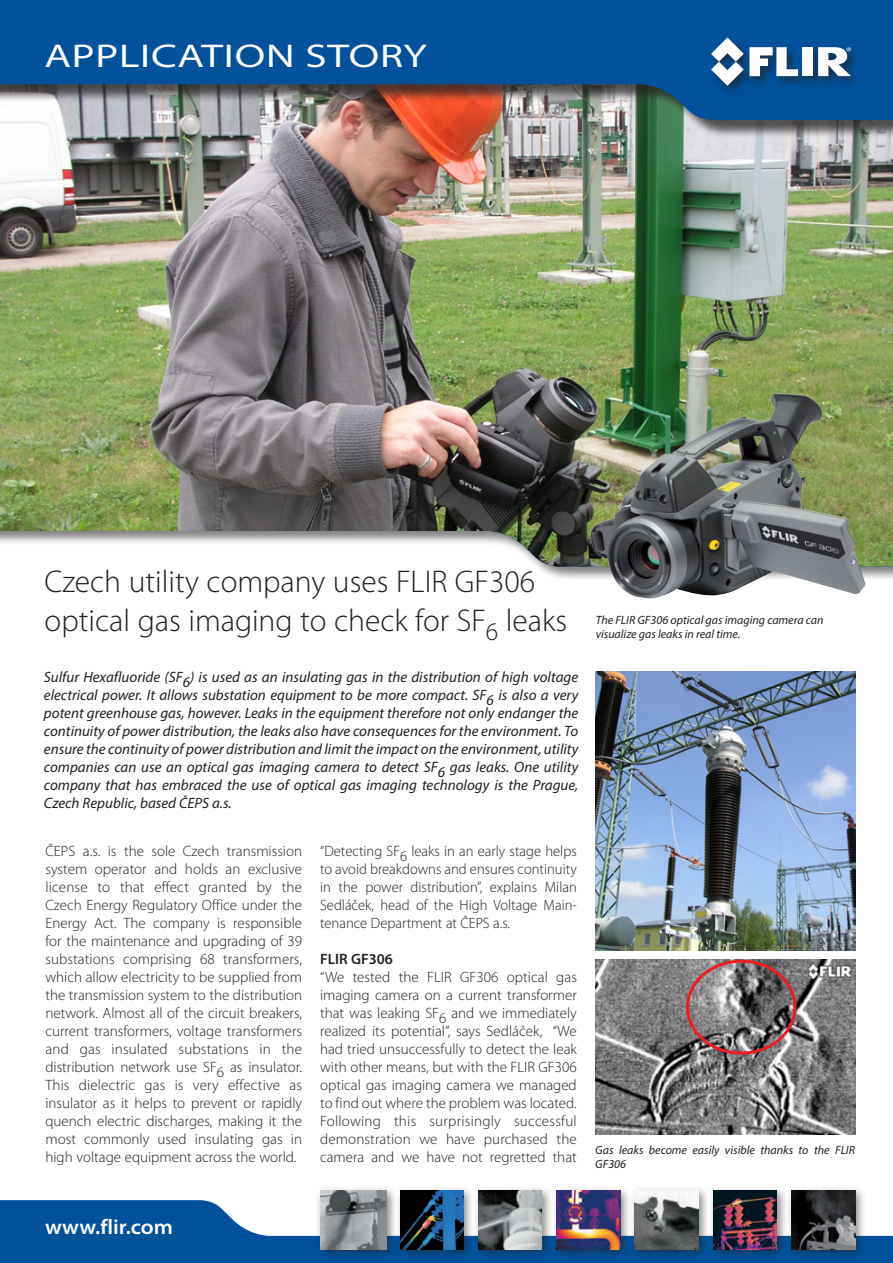
<style>
.page{position:relative;width:893px;height:1263px;background:#fff}
.page>*{position:absolute;margin:0;border:0;box-sizing:border-box;transform-origin:0 0}
.Normaal{font:semi-expanded 33px "Myriad Pro";letter-spacing:.02em;color:#fff;scale:1.2 1}
.Titel{font:300 31.5px/39px "Myriad Pro";color:#231f20}
.Normaal-2{font:600 semi-expanded 21px "Myriad Pro";color:#fff}
.INLEIDING{font:300 15px/18px "Myriad Pro";color:#231f20;text-align:justify}
.INLEIDING-2{font:italic 15px/18px "Myriad Pro";color:#231f20;text-align:justify}
.INLEIDING-3{font:600 15px "Myriad Pro";color:#231f20}
.t1{font:italic 12px/14.4px "Myriad Pro";color:#231f20}
</style>
<div class="page">
<div style="left:0;top:0;width:893px;height:581px;background:#231f20;opacity:.57"></div>
<img style="left:0;top:139px;width:893px;height:428px">
<div style="left:0;top:0;width:893px;height:139px;background:#231f20;opacity:.75"></div>
<svg style="left:0;top:0;width:893px;height:120px;background:#255d92"></svg>
<svg style="left:0;top:1200px;width:893px;height:63px;fill:#01529b"></svg>
<div style="left:708px;top:34px;width:155px;height:63px;background:#231f20;opacity:.66"></div>
<div style="left:803px;top:47px;width:10px;height:29px;background:#fff"></div>
<svg style="left:711px;top:37px;width:87px;height:49px"></svg>
<svg style="left:818px;top:47px;width:33px;height:29px"></svg>
<div style="left:552px;top:1185px;width:80px;height:75px;background:#231f20;opacity:.52"></div>
<img style="left:557px;top:1191px;width:63px;height:58px">
<div style="left:630px;top:1185px;width:80px;height:75px;background:#231f20;opacity:.52"></div>
<img style="left:635px;top:1191px;width:64px;height:58px">
<div style="left:787px;top:1185px;width:80px;height:75px;background:#231f20;opacity:.52"></div>
<img style="left:792px;top:1191px;width:63px;height:58px">
<div style="left:708px;top:1185px;width:80px;height:75px;background:#231f20;opacity:.52"></div>
<img style="left:714px;top:1191px;width:63px;height:58px">
<div style="left:315px;top:1185px;width:83px;height:75px;background:#231f20;opacity:.52"></div>
<img style="left:320px;top:1191px;width:67px;height:58px">
<div style="left:473px;top:1185px;width:80px;height:75px;background:#231f20;opacity:.52"></div>
<img style="left:479px;top:1191px;width:63px;height:58px">
<div style="left:395px;top:1185px;width:80px;height:75px;background:#231f20;opacity:.52"></div>
<img style="left:400px;top:1191px;width:64px;height:58px">
<img style="left:596px;top:671px;width:259px;height:280px">
<img style="left:596px;top:960px;width:259px;height:174px">
<img style="left:711px;top:393px;width:63px;height:36px">
<div style="left:686px;top:960px;width:110px;height:94px;border:3px solid #ee1d23;border-radius:50%"></div>
<p class="Normaal" style="left:44px;top:38px;width:320px">APPLICATION STORY</p>
<p class="Titel" style="left:45px;top:563px;width:524px">Czech utility company uses FLIR GF306 optical gas imaging to check for SF<sub>6</sub> leaks</p>
<p class="INLEIDING-2" style="left:44px;top:668px;width:536px">Sulfur Hexafluoride (SF6) is used as an insulating gas in the distribution of high voltage electrical power. It allows substation equipment to be more compact. SF6 is also a very potent greenhouse gas, however. Leaks in the equipment therefore not only endanger the continuity of power distribution, the leaks also have consequences for the environment. To ensure the continuity of power distribution and limit the impact on the environment, utility companies can use an optical gas imaging camera to detect SF6 gas leaks. One utility company that has embraced the use of optical gas imaging technology is the Prague, Czech Republic, based ČEPS a.s.</p>
<p class="INLEIDING" style="left:45px;top:842px;width:258px">ČEPS a.s. is the sole Czech transmission system operator and holds an exclusive license to that effect granted by the Czech Energy Regulatory Office under the Energy Act. The company is responsible for the maintenance and upgrading of 39 substations comprising 68 transformers, which allow electricity to be supplied from the transmission system to the distribution network. Almost all of the circuit breakers, current transformers, voltage transformers and gas insulated substations in the distribution network use SF6 as insulator.<br>This dielectric gas is very effective as insulator as it helps to prevent or rapidly quench electric discharges, making it the most commonly used insulating gas in high voltage equipment across the world.</p>
<p class="INLEIDING" style="left:320px;top:842px;width:258px">“Detecting SF6 leaks in an early stage helps to avoid breakdowns and ensures continuity in the power distribution”, explains Milan Sedláček, head of the High Voltage Main&shy;tenance Department at ČEPS a.s.</p>
<p class="INLEIDING-3" style="left:320px;top:949px;width:74px">FLIR GF306</p>
<p class="INLEIDING" style="left:320px;top:968px;width:258px">“We tested the FLIR GF306 optical gas imaging camera on a current transformer that was leaking SF6 and we immediately realized its potential”, says Sedláček, “We had tried unsuccessfully to detect the leak with other means, but with the FLIR GF306 optical gas imaging camera we managed to find out where the problem was located.<br>Following this surprisingly successful demonstration we have purchased the camera and we have not regretted that</p>
<p class="t1" style="left:596px;top:612px;width:229px">The FLIR GF306 optical gas imaging camera can visualize gas leaks in real time.</p>
<p class="t1" style="left:595px;top:1142px;width:261px">Gas leaks become easily visible thanks to the FLIR<br>GF306</p>
<p class="Normaal-2" style="left:45px;top:1215px;width:129px">www.flir.com</p>
</div>
